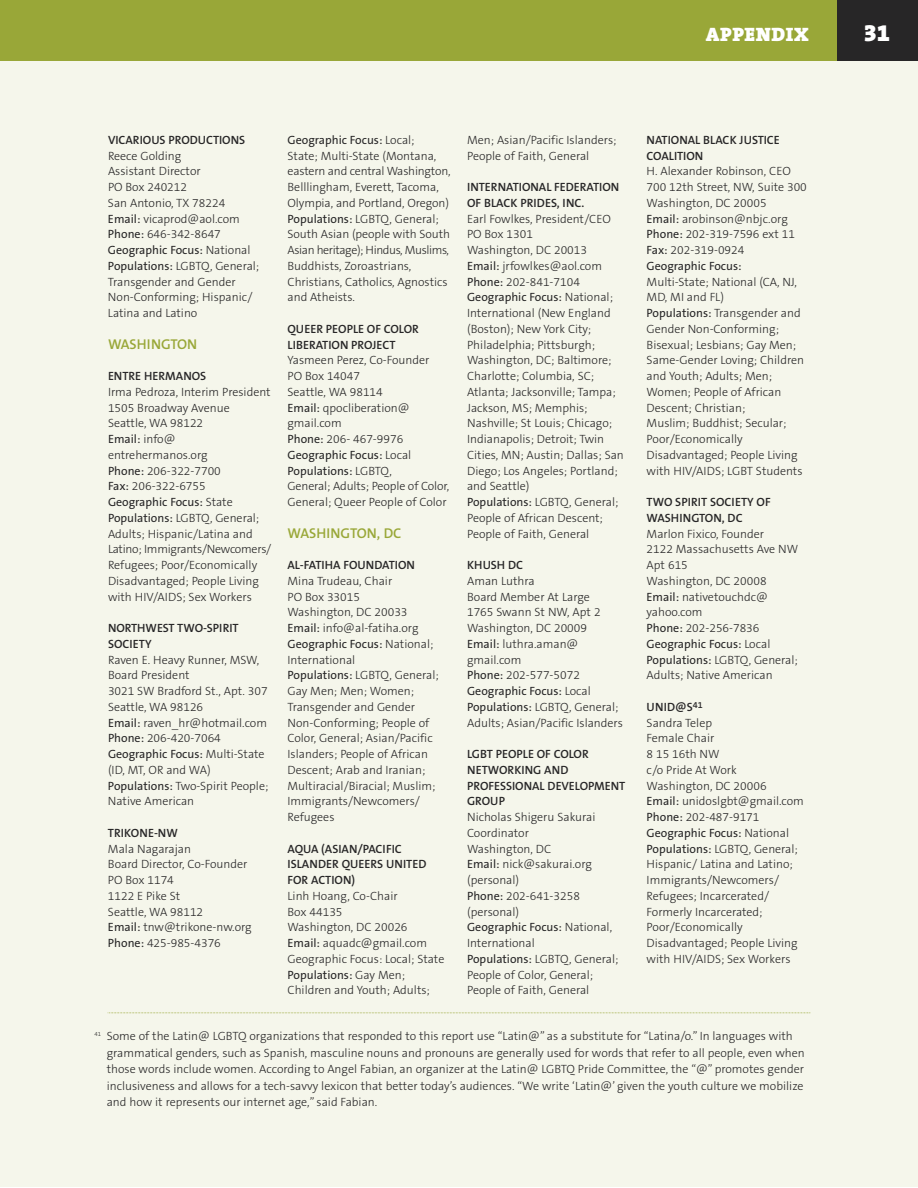
<style>
.page{position:relative;width:918px;height:1188px;background:#fff}
.page>*{position:absolute;margin:0;border:0;box-sizing:border-box;transform-origin:0 0}
.t1{font:900 24px "The Serif B9";color:#fff}
.t2{font:900 19.5px "The Serif B9";letter-spacing:.025em;color:#fff}
.t3{font:600 14.25px "The Sans B6";color:#99a738}
.t4{font:300 12px/15.8px "The Sans B3";color:#272627}
.t5{font:600 12px/15.8px "The Sans B6";color:#272627}
.t6{font:12px/15.8px "The Sans B5 Plain";color:#272627}
.s1{font-family:"The Sans B5 Plain";font-weight:400}
.s2{font-family:"The Sans B3";font-weight:300}
</style>
<div class="page">
<div style="left:0;top:0;width:918px;height:1186px;background:#f5f6eb"></div>
<div style="left:0;top:0;width:837px;height:61px;background:#99a738"></div>
<div style="left:837px;top:0;width:81px;height:61px;background:#272627"></div>
<svg style="left:108px;top:1012px;width:703px;height:1px"></svg>
<h2 class="t2" style="left:706px;top:24px;width:104px">APPENDIX</h2>
<h1 class="t1" style="left:864px;top:20px;width:28px">31</h1>
<p class="t5" style="left:108px;top:132px;width:139px">VICARIOUS PRODUCTIONS</p>
<p class="t4" style="left:108px;top:148px;width:133px">Reece Golding<br>Assistant Director<br>PO Box 240212<br>San Antonio, TX 78224<br><span class="s1">Email:</span> vicaprod@aol.com<br><span class="s1">Phone:</span> 646-342-8647</p>
<p class="t6" style="left:108px;top:243px;width:144px">Geographic Focus: <span class="s2">National</span></p>
<p class="t4" style="left:108px;top:258px;width:153px"><span class="s1">Populations:</span> LGBTQ, General;<br>Transgender and Gender<br>Non-Conforming; Hispanic/<br>Latina and Latino</p>
<p class="t3" style="left:108px;top:336px;width:91px">WASHINGTON</p>
<p class="t5" style="left:108px;top:369px;width:100px">ENTRE HERMANOS</p>
<p class="t4" style="left:108px;top:384px;width:164px">Irma Pedroza, Interim President<br>1505 Broadway Avenue<br>Seattle, WA 98122</p>
<p class="t6" style="left:108px;top:432px;width:69px">Email: <span class="s2">info@</span></p>
<p class="t4" style="left:108px;top:447px;width:114px">entrehermanos.org<br><span class="s1">Phone:</span> 206-322-7700<br><span class="s1">Fax:</span> 206-322-6755</p>
<p class="t6" style="left:108px;top:495px;width:126px">Geographic Focus: <span class="s2">State</span></p>
<p class="t4" style="left:108px;top:510px;width:165px"><span class="s1">Populations:</span> LGBTQ, General;<br>Adults; Hispanic/Latina and<br>Latino; Immigrants/Newcomers/<br>Refugees; Poor/Economically<br>Disadvantaged; People Living with HIV/AIDS; Sex Workers</p>
<p class="t5" style="left:108px;top:621px;width:132px">NORTHWEST TWO-SPIRIT<br>SOCIETY</p>
<p class="t4" style="left:108px;top:652px;width:161px">Raven E. Heavy Runner, MSW,<br>Board President<br>3021 SW Bradford St., Apt. 307<br>Seattle, WA 98126<br><span class="s1">Email:</span> raven_hr@hotmail.com<br><span class="s1">Phone:</span> 206-420-7064</p>
<p class="t6" style="left:108px;top:747px;width:158px">Geographic Focus: <span class="s2">Multi-State</span></p>
<p class="t4" style="left:108px;top:762px;width:162px">(ID, MT, OR and WA)<br><span class="s1">Populations:</span> Two-Spirit People;<br>Native American</p>
<p class="t5" style="left:108px;top:825px;width:71px">TRIKONE-NW</p>
<p class="t4" style="left:108px;top:841px;width:145px">Mala Nagarajan<br>Board Director, Co-Founder<br>PO Box 1174<br>1122 E Pike St<br>Seattle, WA 98112<br><span class="s1">Email:</span> tnw@trikone-nw.org<br><span class="s1">Phone:</span> 425-985-4376</p>
<p class="t6" style="left:288px;top:132px;width:129px">Geographic Focus: <span class="s2">Local;</span></p>
<p class="t4" style="left:288px;top:148px;width:165px">State; Multi-State (Montana, eastern and central Washington,<br>Belllingham, Everett, Tacoma,<br>Olympia, and Portland, Oregon)<br><span class="s1">Populations:</span> LGBTQ, General;<br>South Asian (people with South<br>Asian heritage); Hindus, Muslims,<br>Buddhists, Zoroastrians,<br>Christians, Catholics, Agnostics and Atheists.</p>
<p class="t5" style="left:288px;top:321px;width:133px">QUEER PEOPLE OF COLOR<br>LIBERATION PROJECT</p>
<p class="t4" style="left:288px;top:353px;width:143px">Yasmeen Perez, Co-Founder<br>PO Box 14047<br>Seattle, WA 98114<br><span class="s1">Email:</span> qpocliberation@ gmail.com<br><span class="s1">Phone:</span> 206- 467-9976</p>
<p class="t6" style="left:288px;top:447px;width:125px">Geographic Focus: <span class="s2">Local<br></span>Populations: <span class="s2">LGBTQ,</span></p>
<p class="t4" style="left:288px;top:479px;width:163px">General; Adults; People of Color,<br>General; Queer People of Color</p>
<p class="t3" style="left:288px;top:525px;width:115px">WASHINGTON, DC</p>
<p class="t5" style="left:288px;top:558px;width:129px">AL-FATIHA FOUNDATION</p>
<p class="t4" style="left:288px;top:573px;width:132px">Mina Trudeau, Chair<br>PO Box 33015<br>Washington, DC 20033<br><span class="s1">Email:</span> info@al-fatiha.org</p>
<p class="t6" style="left:288px;top:636px;width:147px">Geographic Focus: <span class="s2">National;</span></p>
<p class="t4" style="left:288px;top:652px;width:153px">International<br><span class="s1">Populations:</span> LGBTQ, General;<br>Gay Men; Men; Women;<br>Transgender and Gender<br>Non-Conforming; People of<br>Color, General; Asian/Pacific<br>Islanders; People of African<br>Descent; Arab and Iranian;<br>Multiracial/Biracial; Muslim;<br>Immigrants/Newcomers/<br>Refugees</p>
<p class="t5" style="left:288px;top:841px;width:140px">AQUA (ASIAN/PACIFIC<br>ISLANDER QUEERS UNITED<br>FOR ACTION)</p>
<p class="t4" style="left:288px;top:888px;width:158px">Linh Hoang, Co-Chair<br>Box 44135<br>Washington, DC 20026<br><span class="s1">Email:</span> aquadc@gmail.com<br>Geographic Focus: Local; State</p>
<p class="t6" style="left:288px;top:967px;width:119px">Populations: <span class="s2">Gay Men;</span></p>
<p class="t4" style="left:288px;top:983px;width:144px">Children and Youth; Adults;</p>
<p class="t4" style="left:467px;top:132px;width:151px">Men; Asian/Pacific Islanders;<br>People of Faith, General</p>
<p class="t5" style="left:467px;top:180px;width:154px">INTERNATIONAL FEDERATION<br>OF BLACK PRIDES, INC.</p>
<p class="t4" style="left:467px;top:211px;width:145px">Earl Fowlkes, President/CEO<br>PO Box 1301<br>Washington, DC 20013<br><span class="s1">Email:</span> jrfowlkes@aol.com<br><span class="s1">Phone:</span> 202-841-7104</p>
<p class="t6" style="left:467px;top:290px;width:147px">Geographic Focus: <span class="s2">National;</span></p>
<p class="t4" style="left:467px;top:306px;width:158px">International (New England (Boston); New York City;<br>Philadelphia; Pittsburgh;<br>Washington, DC; Baltimore;<br>Charlotte; Columbia, SC;<br>Atlanta; Jacksonville; Tampa;<br>Jackson, MS; Memphis;<br>Nashville; St Louis; Chicago;<br>Indianapolis; Detroit; Twin<br>Cities, MN; Austin; Dallas; San<br>Diego; Los Angeles; Portland; and Seattle)<br><span class="s1">Populations:</span> LGBTQ, General;<br>People of African Descent;<br>People of Faith, General</p>
<p class="t5" style="left:467px;top:558px;width:58px">KHUSH DC</p>
<p class="t4" style="left:467px;top:573px;width:135px">Aman Luthra<br>Board Member At Large<br>1765 Swann St NW, Apt 2<br>Washington, DC 20009<br><span class="s1">Email:</span> luthra.aman@ gmail.com<br><span class="s1">Phone:</span> 202-577-5072</p>
<p class="t6" style="left:467px;top:684px;width:125px">Geographic Focus: <span class="s2">Local</span></p>
<p class="t4" style="left:467px;top:699px;width:157px"><span class="s1">Populations:</span> LGBTQ, General;<br>Adults; Asian/Pacific Islanders</p>
<p class="t5" style="left:467px;top:747px;width:160px">LGBT PEOPLE OF COLOR<br>NETWORKING AND<br>PROFESSIONAL DEVELOPMENT<br>GROUP</p>
<p class="t4" style="left:467px;top:810px;width:130px">Nicholas Shigeru Sakurai<br>Coordinator<br>Washington, DC<br><span class="s1">Email:</span> nick@sakurai.org (personal)<br><span class="s1">Phone:</span> 202-641-3258 (personal)</p>
<p class="t6" style="left:467px;top:920px;width:147px">Geographic Focus: <span class="s2">National,</span></p>
<p class="t4" style="left:467px;top:936px;width:153px">International<br><span class="s1">Populations:</span> LGBTQ, General;<br>People of Color, General;<br>People of Faith, General</p>
<p class="t5" style="left:647px;top:132px;width:135px">NATIONAL BLACK JUSTICE<br>COALITION</p>
<p class="t4" style="left:647px;top:164px;width:162px">H. Alexander Robinson, CEO<br>700 12th Street, NW, Suite 300<br>Washington, DC 20005<br><span class="s1">Email:</span> arobinson@nbjc.org<br><span class="s1">Phone:</span> 202-319-7596 ext 11<br><span class="s1">Fax:</span> 202-319-0924</p>
<p class="t6" style="left:647px;top:258px;width:96px">Geographic Focus:</p>
<p class="t4" style="left:647px;top:274px;width:159px">Multi-State; National (CA, NJ,<br>MD, MI and FL)<br><span class="s1">Populations:</span> Transgender and<br>Gender Non-Conforming;<br>Bisexual; Lesbians; Gay Men;<br>Same-Gender Loving; Children and Youth; Adults; Men;<br>Women; People of African<br>Descent; Christian;<br>Muslim; Buddhist; Secular;<br>Poor/Economically<br>Disadvantaged; People Living with HIV/AIDS; LGBT Students</p>
<p class="t5" style="left:647px;top:495px;width:126px">TWO SPIRIT SOCIETY OF<br>WASHINGTON, DC</p>
<p class="t4" style="left:647px;top:526px;width:153px">Marlon Fixico, Founder<br>2122 Massachusetts Ave NW<br>Apt 615<br>Washington, DC 20008<br><span class="s1">Email:</span> nativetouchdc@ yahoo.com<br><span class="s1">Phone:</span> 202-256-7836</p>
<p class="t6" style="left:647px;top:636px;width:125px">Geographic Focus: <span class="s2">Local</span></p>
<p class="t4" style="left:647px;top:652px;width:153px"><span class="s1">Populations:</span> LGBTQ, General;<br>Adults; Native American</p>
<p class="t5" style="left:647px;top:699px;width:58px">UNID@S<sup>41</sup></p>
<p class="t4" style="left:647px;top:715px;width:159px">Sandra Telep<br>Female Chair<br>8 15 16th NW<br>c/o Pride At Work<br>Washington, DC 20006<br><span class="s1">Email:</span> unidoslgbt@gmail.com<br><span class="s1">Phone:</span> 202-487-9171</p>
<p class="t6" style="left:647px;top:825px;width:144px">Geographic Focus: <span class="s2">National</span></p>
<p class="t4" style="left:647px;top:841px;width:153px"><span class="s1">Populations:</span> LGBTQ, General;<br>Hispanic/ Latina and Latino;<br>Immigrants/Newcomers/<br>Refugees; Incarcerated/<br>Formerly Incarcerated;<br>Poor/Economically<br>Disadvantaged; People Living with HIV/AIDS; Sex Workers</p>
<p class="t4" style="left:107px;top:1028px;width:700px;line-height:16.5px;text-indent:-12px"><sup>41</sup> Some of the Latin@ LGBTQ organizations that responded to this report use “Latin@” as a substitute for “Latina/o.” In languages with grammatical genders, such as Spanish, masculine nouns and pronouns are generally used for words that refer to all people, even when those words include women. According to Angel Fabian, an organizer at the Latin@ LGBTQ Pride Committee, the “@” promotes gender inclusiveness and allows for a tech-savvy lexicon that better today’s audiences. “We write ‘Latin@’ given the youth culture we mobilize and how it represents our internet age,” said Fabian.</p>
</div>
